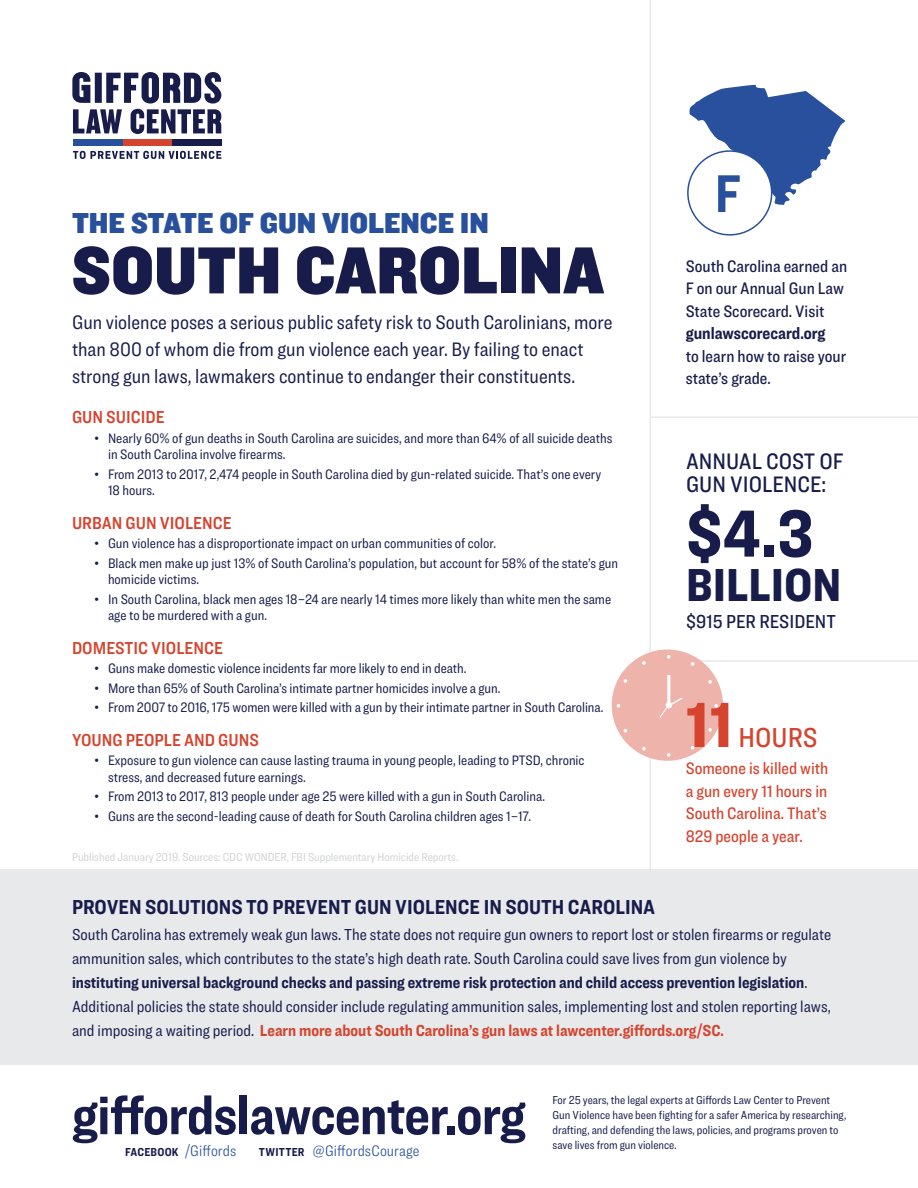
<style>
.page{position:relative;width:918px;height:1188px;background:#fff}
.page>*{position:absolute;margin:0;border:0;box-sizing:border-box;transform-origin:0 0}
.State_Name_Header{font:69px "Knockout 71 Full Middlewt";color:#171c4b}
.t1{font:900 69px "Ringside Condensed";color:#171c4b}
.t2{font:900 66px "Ringside Condensed";color:#d5442f}
.t3{font:700 56.1px "Ringside Condensed";letter-spacing:-.01em;color:#171c4b}
.t4{font:700 55.2px "Ringside Condensed";color:#28509c}
.t5{font:900 48px "Ringside Condensed";color:#171c4b}
.State_of_Gun_Violenc{font:30px "Knockout 71 Full Middlewt";color:#28509c}
.t6{font:500 28.5px "Ringside Condensed";color:#d5442f}
.t7{font:500 23.25px/23.7px "Ringside Condensed";color:#171c4b}
.Solutions_Header{font:700 21px "Ringside Condensed";color:#171c4b}
.Intro_Paragraph{font:20.25px/27px "Ringside Condensed";color:#171c4b}
.t8{font:500 19.5px "Ringside Condensed";color:#171c4b}
.Subheaders{font:18px "Ringside Condensed Semi";color:#d5442f}
.Intro_Paragraph-2{font:500 17.25px/22.5px "Ringside Condensed";color:#171c4b}
.t9{font:500 17.25px/22.5px "Ringside Condensed";color:#d5442f;text-align:justify}
.Solutions_Paragraph{font:16.5px/24px "Ringside Condensed";color:#171c4b}
.t10{font:300 15.75px "Ringside Condensed";color:#28509c}
.t11{font:14.25px/16.5px "Ringside Condensed";color:#171c4b}
.t12{font:12px/15px "Ringside Condensed";color:#171c4b}
.Source_Line{font:12px "Ringside Condensed";color:#d1d3d4}
.s1{font-weight:700}
.s2{font-weight:700;color:#d5442f}
.s3{font-weight:700;font-size:12px;color:#171c4b}
</style>
<div class="page">
<hr style="left:650px;top:0;width:1px;height:1033px;background:#e8e9ea">
<hr style="left:651px;top:660px;width:267px;height:2px;background:#e8e9ea">
<hr style="left:650px;top:416px;width:268px;height:2px;background:#e8e9ea">
<svg style="left:73px;top:151px;width:148px;height:8px"></svg>
<div style="left:122px;top:139px;width:50px;height:7px;background:#d5442f"></div>
<div style="left:172px;top:139px;width:49px;height:7px;background:#171c4b"></div>
<div style="left:73px;top:139px;width:49px;height:7px;background:#28509c"></div>
<svg style="left:72px;top:72px;width:149px;height:62px"></svg>
<div style="left:0;top:869px;width:918px;height:196px;background:#e8e9ea"></div>
<div style="left:612px;top:650px;width:111px;height:111px;background:#eeb4ac;border-radius:50%"></div>
<svg style="left:667px;top:655px;width:4px;height:4px"></svg>
<svg style="left:691px;top:662px;width:3px;height:4px"></svg>
<svg style="left:708px;top:680px;width:4px;height:4px"></svg>
<svg style="left:714px;top:704px;width:4px;height:4px"></svg>
<svg style="left:642px;top:661px;width:4px;height:4px"></svg>
<svg style="left:624px;top:679px;width:3px;height:4px"></svg>
<svg style="left:617px;top:704px;width:3px;height:4px"></svg>
<svg style="left:624px;top:729px;width:3px;height:4px"></svg>
<svg style="left:642px;top:747px;width:4px;height:3px"></svg>
<svg style="left:667px;top:753px;width:4px;height:4px"></svg>
<svg style="left:708px;top:728px;width:4px;height:4px"></svg>
<hr style="left:667px;top:675px;width:3px;height:31px;background:#fff">
<svg style="left:659px;top:696px;width:23px;height:22px"></svg>
<svg style="left:688px;top:84px;width:157px;height:146px"></svg>
<div style="left:688px;top:151px;width:84px;height:84px;background:#fff;border-radius:50%"></div>
<div style="left:687px;top:150px;width:85px;height:86px;border:2px solid #28509c;border-radius:50%"></div>
<p class="State_of_Gun_Violenc" style="left:72px;top:203px;width:418px">THE STATE OF GUN VIOLENCE IN</p>
<p class="State_Name_Header" style="left:72px;top:224px;width:534px">SOUTH CAROLINA</p>
<p class="Intro_Paragraph" style="left:72px;top:309px;width:542px">Gun violence poses a serious public safety risk to South Carolinians, more than 800 of whom die from gun violence each year. By failing to enact strong gun laws, lawmakers continue to endanger their constituents.</p>
<p class="Subheaders" style="left:72px;top:404px;width:94px">GUN SUICIDE</p>
<p class="t11" style="left:108px;top:429px;width:506px;text-indent:-14px">• Nearly 60% of gun deaths in South Carolina are suicides, and more than 64% of all suicide deaths in South Carolina involve firearms.</p>
<p class="t11" style="left:108px;top:465px;width:495px;text-indent:-14px">• From 2013 to 2017, 2,474 people in South Carolina died by gun-related suicide. That’s one every<br>18 hours.</p>
<p class="Subheaders" style="left:72px;top:510px;width:161px">URBAN GUN VIOLENCE</p>
<p class="t11" style="left:94px;top:535px;width:403px">• Gun violence has a disproportionate impact on urban communities of color.</p>
<p class="t11" style="left:108px;top:554px;width:512px;text-indent:-14px">• Black men make up just 13% of South Carolina’s population, but account for 58% of the state’s gun homicide victims.</p>
<p class="t11" style="left:108px;top:590px;width:505px;text-indent:-14px">• In South Carolina, black men ages 18–24 are nearly 14 times more likely than white men the same age to be murdered with a gun.</p>
<p class="Subheaders" style="left:72px;top:635px;width:153px">DOMESTIC VIOLENCE</p>
<p class="t11" style="left:94px;top:660px;width:373px">• Guns make domestic violence incidents far more likely to end in death.</p>
<p class="t11" style="left:94px;top:679px;width:407px">• More than 65% of South Carolina’s intimate partner homicides involve a gun.</p>
<p class="t11" style="left:94px;top:699px;width:510px">• From 2007 to 2016, 175 women were killed with a gun by their intimate partner in South Carolina.</p>
<p class="Subheaders" style="left:72px;top:727px;width:188px">YOUNG PEOPLE AND GUNS</p>
<p class="t11" style="left:108px;top:752px;width:478px;text-indent:-14px">• Exposure to gun violence can cause lasting trauma in young people, leading to PTSD, chronic stress, and decreased future earnings.</p>
<p class="t11" style="left:94px;top:788px;width:452px">• From 2013 to 2017, 813 people under age 25 were killed with a gun in South Carolina.</p>
<p class="t11" style="left:94px;top:808px;width:438px">• Guns are the second-leading cause of death for South Carolina children ages 1–17.</p>
<p class="Source_Line" style="left:72px;top:849px;width:388px">Published January 2019. Sources: CDC WONDER, FBI Supplementary Homicide Reports.</p>
<p class="t4" style="left:715px;top:154px;width:28px">F</p>
<p class="Intro_Paragraph-2" style="left:686px;top:255px;width:163px">South Carolina earned an<br>F on our Annual Gun Law<br>State Scorecard. Visit <span class="s1">gunlawscorecard.org<br></span>to learn how to raise your state’s grade.</p>
<p class="t7" style="left:686px;top:449px;width:159px">ANNUAL COST OF<br>GUN VIOLENCE:</p>
<p class="t1" style="left:686px;top:484px;width:129px">$4.3</p>
<p class="t5" style="left:686px;top:551px;width:157px">BILLION</p>
<p class="t8" style="left:686px;top:608px;width:151px">$915 PER RESIDENT</p>
<p class="t2" style="left:686px;top:677px;width:49px">11</p>
<p class="t6" style="left:739px;top:718px;width:81px">HOURS</p>
<p class="t9" style="left:686px;top:757px;width:144px">Someone is killed with a gun every 11 hours in South Carolina. That’s 829 people a year.</p>
<p class="Solutions_Header" style="left:72px;top:892px;width:585px">PROVEN SOLUTIONS TO PREVENT GUN VIOLENCE IN SOUTH CAROLINA</p>
<p class="Solutions_Paragraph" style="left:72px;top:922px;width:761px">South Carolina has extremely weak gun laws. The state does not require gun owners to report lost or stolen firearms or regulate ammunition sales, which contributes to the state’s high death rate. South Carolina could save lives from gun violence by <span class="s1">instituting universal background checks and passing extreme risk protection and child access prevention legislation</span>.<br>Additional policies the state should consider include regulating ammunition sales, implementing lost and stolen reporting laws, and imposing a waiting period. <span class="s2">Learn more about South Carolina’s gun laws at lawcenter.giffords.org/SC.</span></p>
<h3 class="t3" style="left:72px;top:1076px;width:455px">giffordslawcenter.org</h3>
<p class="t10" style="left:125px;top:1141px;width:113px"><span class="s3">FACEBOOK</span> /Giffords</p>
<p class="t10" style="left:259px;top:1141px;width:162px"><span class="s3">TWITTER</span> @GiffordsCourage</p>
<p class="t12" style="left:553px;top:1092px;width:295px">For 25 years, the legal experts at Giffords Law Center to Prevent Gun Violence have been fighting for a safer America by researching, drafting, and defending the laws, policies, and programs proven to save lives from gun violence.</p>
</div>
